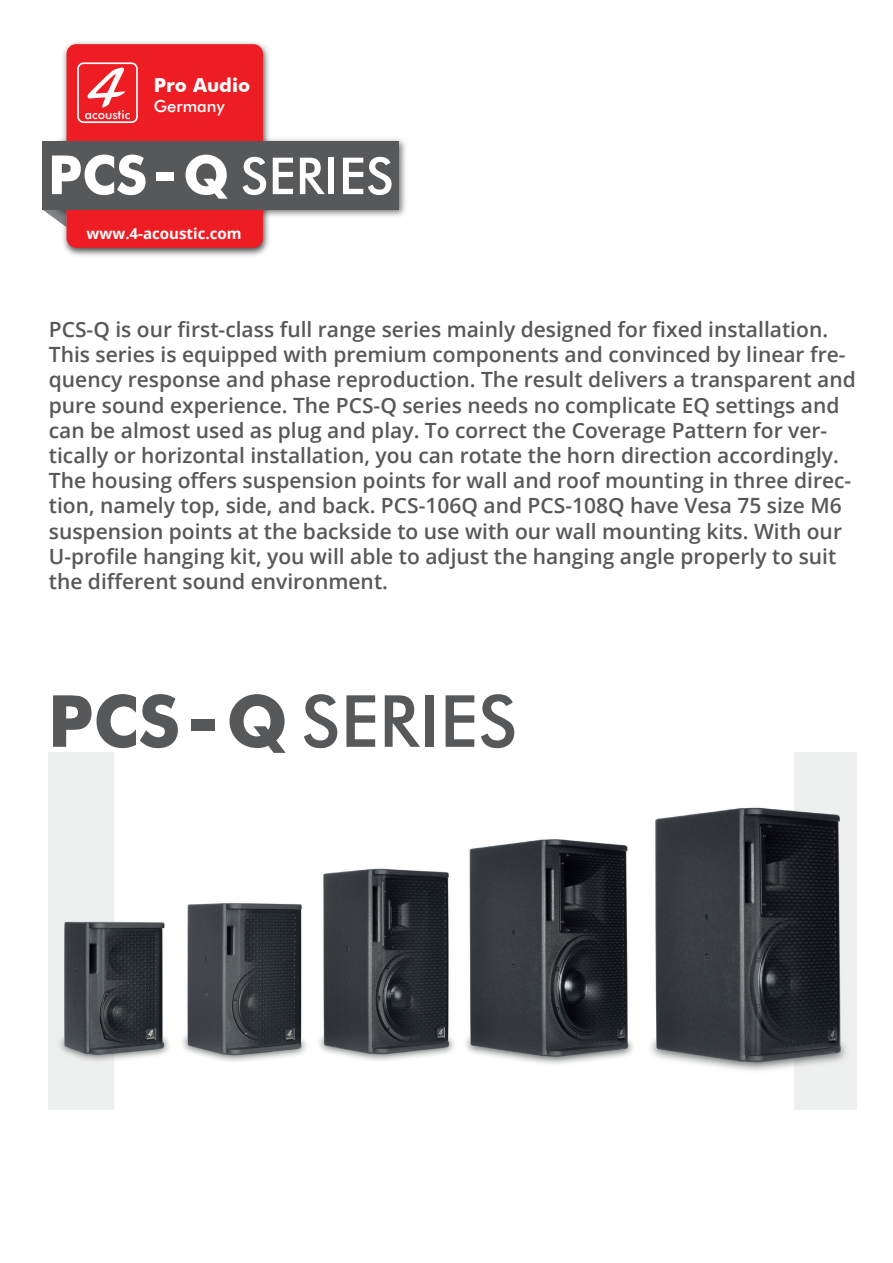
<style>
.page{position:relative;width:893px;height:1263px;background:#fff}
.page>*{position:absolute;margin:0;border:0;box-sizing:border-box;transform-origin:0 0}
.t1{font:500 72px "Futura BT";color:#57585a}
.t2{font:59.55px "Blacklight D";color:#fff}
.t3{font:500 51px "Futura BT";color:#fff}
.t4{font:600 21px/25.2px "Open Sans";color:#57585a}
.t5{font:700 19.35px "Futura BT";color:#fff}
.t6{font:500 16.65px "Futura BT";color:#fff}
.t7{font:700 15px "Open Sans";color:#fff}
.t8{font:500 12.45px "Futura BT";color:#fff}
.s1{font-weight:700;font-size:54px}
.s2{font-weight:700}
</style>
<div class="page">
<img style="left:63px;top:42px;width:206px;height:214px">
<img style="left:42px;top:103px;width:364px;height:150px">
<div style="left:67px;top:44px;width:196px;height:204px;background:#ee1d23;border-radius:10px"></div>
<div style="left:43px;top:141px;width:356px;height:68px;background:#57585a"></div>
<div style="left:77px;top:62px;width:61px;height:61px;border:2px solid #fff;border-radius:6px"></div>
<img style="left:49px;top:753px;width:808px;height:357px">
<h2 class="t2" style="left:89px;top:50px;width:40px">4</h2>
<p class="t8" style="left:85px;top:107px;width:47px">acoustic</p>
<p class="t5" style="left:154px;top:73px;width:98px">Pro Audio</p>
<p class="t6" style="left:154px;top:96px;width:72px">Germany</p>
<h3 class="t3" style="left:48px;top:145px;width:348px"><span class="s1">PCS-Q</span> SERIES</h3>
<p class="t7" style="left:87px;top:223px;width:156px">www.4-acoustic.com</p>
<p class="t4" style="left:49px;top:316px;width:809px">PCS-Q is our first-class full range series mainly designed for fixed installation.<br>This series is equipped with premium components and convinced by linear fre&shy;quency response and phase reproduction. The result delivers a transparent and pure sound experience. The PCS-Q series needs no complicate EQ settings and can be almost used as plug and play. To correct the Coverage Pattern for ver&shy;tically or horizontal installation, you can rotate the horn direction accordingly.<br>The housing offers suspension points for wall and roof mounting in three direc&shy;tion, namely top, side, and back. PCS-106Q and PCS-108Q have Vesa 75 size M6 suspension points at the backside to use with our wall mounting kits. With our U-profile hanging kit, you will able to adjust the hanging angle properly to suit the different sound environment.</p>
<h1 class="t1" style="left:48px;top:677px;width:471px"><span class="s2">PCS-Q</span> SERIES</h1>
</div>
